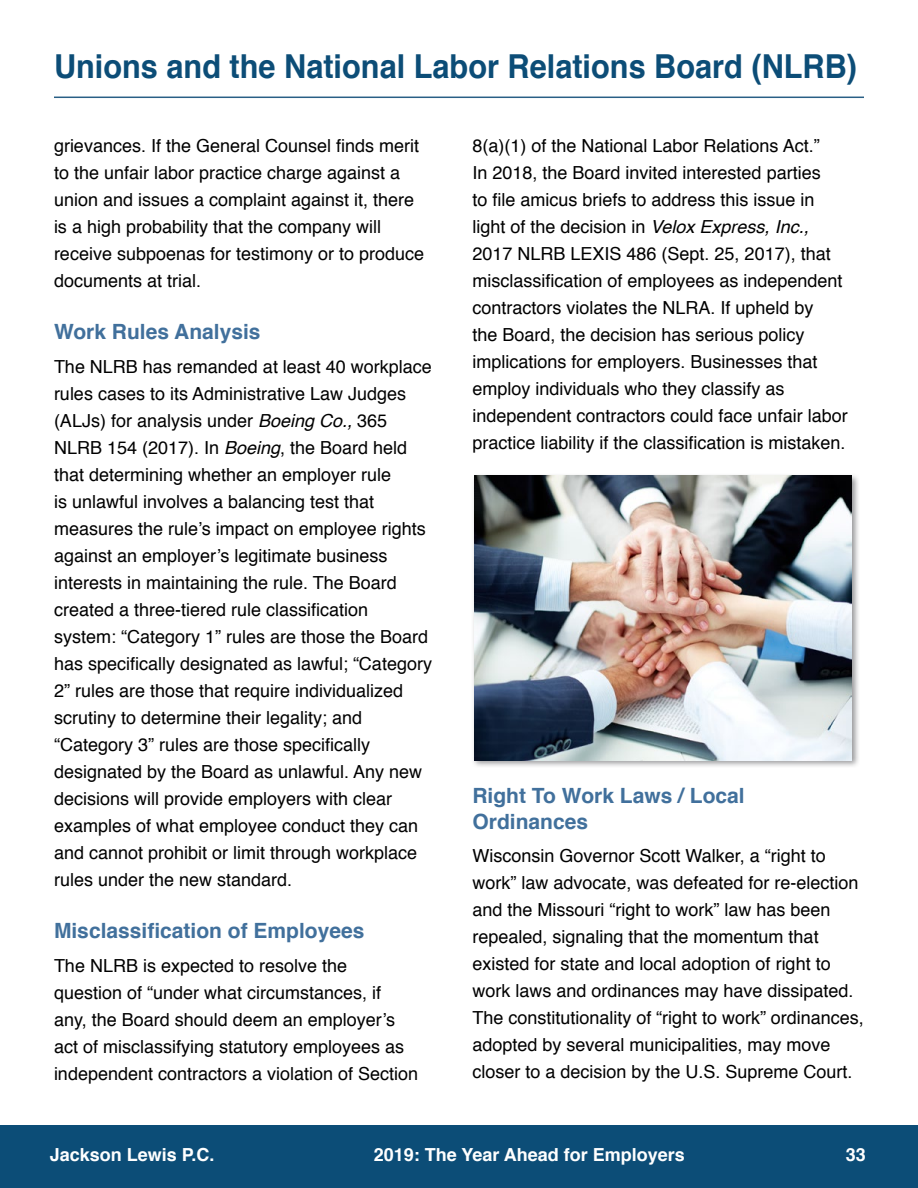
<style>
.page{position:relative;width:918px;height:1188px;background:#fff}
.page>*{position:absolute;margin:0;border:0;box-sizing:border-box;transform-origin:0 0}
.t1{font:700 33px "Helvetica";color:#0c4d77;scale:.93 1}
.t2{font:700 21px/25.2px "Helvetica";color:#41709c}
.t3{font:18px/27px "Helvetica";color:#000}
.t4{font:700 18px "Helvetica";color:#fff}
.s1{font-style:italic}
</style>
<div class="page">
<div style="left:0;top:1125px;width:918px;height:63px;background:#0c4d77"></div>
<hr style="left:54px;top:97px;width:810px;height:1px;background:#295f85">
<div style="left:471px;top:473px;width:389px;height:295px;background:#77787b;opacity:.75"></div>
<img style="left:474px;top:476px;width:378px;height:284px">
<h1 class="t1" style="left:54px;top:39px;width:865px">Unions and the National Labor Relations Board (NLRB)</h1>
<p class="t3" style="left:54px;top:132px;width:372px">grievances. If the General Counsel finds merit to the unfair labor practice charge against a union and issues a complaint against it, there is a high probability that the company will receive subpoenas for testimony or to produce documents at trial.</p>
<p class="t2" style="left:54px;top:319px;width:208px">Work Rules Analysis</p>
<p class="t3" style="left:54px;top:353px;width:380px">The NLRB has remanded at least 40 workplace rules cases to its Administrative Law Judges (ALJs) for analysis under <span class="s1">Boeing Co.,</span> 365<br>NLRB 154 (2017). In <span class="s1">Boeing</span>, the Board held that determining whether an employer rule<br>is unlawful involves a balancing test that measures the rule’s impact on employee rights against an employer’s legitimate business interests in maintaining the rule. The Board created a three-tiered rule classification system: “Category 1” rules are those the Board has specifically designated as lawful; “Category 2” rules are those that require individualized scrutiny to determine their legality; and “Category 3” rules are those specifically designated by the Board as unlawful. Any new decisions will provide employers with clear examples of what employee conduct they can and cannot prohibit or limit through workplace rules under the new standard.</p>
<p class="t2" style="left:54px;top:918px;width:312px">Misclassification of Employees</p>
<p class="t3" style="left:54px;top:952px;width:366px">The NLRB is expected to resolve the question of “under what circumstances, if any, the Board should deem an employer’s act of misclassifying statutory employees as independent contractors a violation of Section</p>
<p class="t3" style="left:472px;top:132px;width:377px">8(a)(1) of the National Labor Relations Act.”<br>In 2018, the Board invited interested parties<br>to file amicus briefs to address this issue in light of the decision in <span class="s1">Velox Express, Inc., </span>2017 NLRB LEXIS 486 (Sept. 25, 2017), that misclassification of employees as independent contractors violates the NLRA. If upheld by<br>the Board, the decision has serious policy implications for employers. Businesses that employ individuals who they classify as independent contractors could face unfair labor practice liability if the classification is mistaken.</p>
<p class="t2" style="left:472px;top:784px;width:274px">Right To Work Laws / Local<br>Ordinances</p>
<p class="t3" style="left:472px;top:843px;width:393px">Wisconsin Governor Scott Walker, a “right to work” law advocate, was defeated for re-election and the Missouri “right to work” law has been repealed, signaling that the momentum that existed for state and local adoption of right to work laws and ordinances may have dissipated.<br>The constitutionality of “right to work” ordinances, adopted by several municipalities, may move closer to a decision by the U.S. Supreme Court.</p>
<p class="t4" style="left:50px;top:1140px;width:166px">Jackson Lewis P.C.</p>
<p class="t4" style="left:374px;top:1140px;width:313px">2019: The Year Ahead for Employers</p>
<p class="t4" style="left:846px;top:1140px;width:22px">33</p>
</div>
